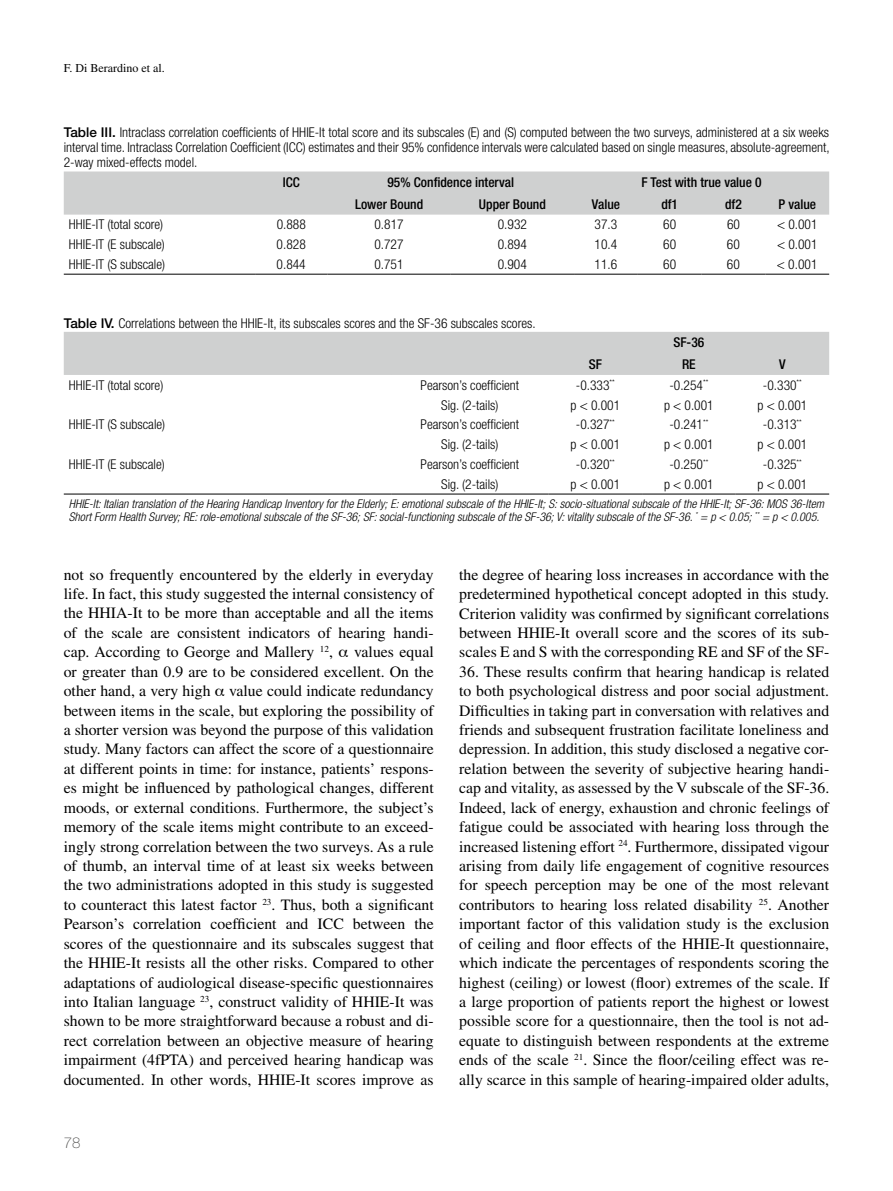
<style>
.page{position:relative;width:893px;height:1191px;background:#fff}
.page>*{position:absolute;margin:0;border:0;box-sizing:border-box;transform-origin:0 0}
.t1{font:15.75px/19.4px "Times LT Std";color:#000;text-align:justify}
.t2{font:100 15px "Helvetica Neue LT Std";color:#484847}
.t3{font:300 condensed 13.5px/15px "Helvetica Neue LT Std";color:#000;text-align:justify}
.t4{font:500 condensed 13.5px "Helvetica Neue LT Std";color:#000}
.t5{font:italic 300 condensed 12px/13.5px "Helvetica Neue LT Std";color:#000}
.t6{font:12px "Times LT Std";color:#000}
.s1{font-weight:500;font-stretch:normal}
</style>
<div class="page">
<div style="left:64px;top:171px;width:765px;height:44px;background:#cfd0d0"></div>
<hr style="left:64px;top:274px;width:191px;height:1px;background:#000">
<hr style="left:255px;top:274px;width:72px;height:1px;background:#000">
<hr style="left:327px;top:274px;width:124px;height:1px;background:#000">
<hr style="left:451px;top:274px;width:123px;height:1px;background:#000">
<hr style="left:574px;top:274px;width:64px;height:1px;background:#000">
<hr style="left:638px;top:274px;width:64px;height:1px;background:#000">
<hr style="left:702px;top:274px;width:63px;height:1px;background:#000">
<hr style="left:765px;top:274px;width:64px;height:1px;background:#000">
<div style="left:64px;top:332px;width:765px;height:43px;background:#cfd0d0"></div>
<hr style="left:391px;top:493px;width:158px;height:1px;background:#000">
<hr style="left:549px;top:493px;width:93px;height:1px;background:#000">
<hr style="left:642px;top:493px;width:94px;height:1px;background:#000">
<hr style="left:736px;top:493px;width:93px;height:1px;background:#000">
<hr style="left:64px;top:493px;width:327px;height:1px;background:#000">
<p class="t6" style="left:64px;top:61px;width:103px">F. Di Berardino et al.</p>
<p class="t3" style="left:64px;top:125px;width:767px"><span class="s1">Table III.</span> Intraclass correlation coefficients of HHIE-It total score and its subscales (E) and (S) computed between the two surveys, administered at a six weeks interval time. Intraclass Correlation Coefficient (ICC) estimates and their 95% confidence intervals were calculated based on single measures, absolute-agreement, 2-way mixed-effects model.</p>
<p class="t4" style="left:283px;top:174px;width:19px">ICC</p>
<p class="t4" style="left:387px;top:174px;width:128px">95% Confidence interval</p>
<p class="t4" style="left:641px;top:174px;width:122px">F Test with true value 0</p>
<p class="t4" style="left:355px;top:196px;width:70px">Lower Bound</p>
<p class="t4" style="left:479px;top:196px;width:68px">Upper Bound</p>
<p class="t4" style="left:592px;top:196px;width:30px">Value</p>
<p class="t4" style="left:661px;top:196px;width:18px">df1</p>
<p class="t4" style="left:725px;top:196px;width:18px">df2</p>
<p class="t4" style="left:778px;top:196px;width:39px">P value</p>
<p class="t3" style="left:69px;top:217px;width:96px">HHIE-IT (total score)</p>
<p class="t3" style="left:277px;top:217px;width:31px">0.888</p>
<p class="t3" style="left:374px;top:217px;width:31px">0.817</p>
<p class="t3" style="left:498px;top:217px;width:31px">0.932</p>
<p class="t3" style="left:595px;top:217px;width:24px">37.3</p>
<p class="t3" style="left:663px;top:217px;width:14px">60</p>
<p class="t3" style="left:727px;top:217px;width:14px">60</p>
<p class="t3" style="left:777px;top:217px;width:42px">&lt; 0.001</p>
<p class="t3" style="left:69px;top:237px;width:97px">HHIE-IT (E subscale)</p>
<p class="t3" style="left:277px;top:237px;width:31px">0.828</p>
<p class="t3" style="left:374px;top:237px;width:31px">0.727</p>
<p class="t3" style="left:498px;top:237px;width:31px">0.894</p>
<p class="t3" style="left:595px;top:237px;width:24px">10.4</p>
<p class="t3" style="left:663px;top:237px;width:14px">60</p>
<p class="t3" style="left:727px;top:237px;width:14px">60</p>
<p class="t3" style="left:777px;top:237px;width:42px">&lt; 0.001</p>
<p class="t3" style="left:69px;top:257px;width:98px">HHIE-IT (S subscale)</p>
<p class="t3" style="left:277px;top:257px;width:31px">0.844</p>
<p class="t3" style="left:374px;top:257px;width:31px">0.751</p>
<p class="t3" style="left:498px;top:257px;width:31px">0.904</p>
<p class="t3" style="left:594px;top:257px;width:24px">11.6</p>
<p class="t3" style="left:663px;top:257px;width:14px">60</p>
<p class="t3" style="left:727px;top:257px;width:14px">60</p>
<p class="t3" style="left:777px;top:257px;width:42px">&lt; 0.001</p>
<p class="t3" style="left:64px;top:315px;width:473px"><span class="s1">Table IV.</span> Correlations between the HHIE-It, its subscales scores and the SF-36 subscales scores.</p>
<p class="t4" style="left:673px;top:334px;width:32px">SF-36</p>
<p class="t4" style="left:589px;top:356px;width:15px">SF</p>
<p class="t4" style="left:682px;top:356px;width:15px">RE</p>
<p class="t4" style="left:779px;top:356px;width:8px">V</p>
<p class="t3" style="left:69px;top:377px;width:96px">HHIE-IT (total score)</p>
<p class="t3" style="left:420px;top:377px;width:100px">Pearson’s coefficient</p>
<p class="t3" style="left:576px;top:377px;width:40px">-0.333<sup>**</sup></p>
<p class="t3" style="left:669px;top:377px;width:40px">-0.254<sup>**</sup></p>
<p class="t3" style="left:763px;top:377px;width:40px">-0.330<sup>**</sup></p>
<p class="t3" style="left:441px;top:397px;width:59px">Sig. (2-tails)</p>
<p class="t3" style="left:570px;top:397px;width:51px">p &lt; 0.001</p>
<p class="t3" style="left:664px;top:397px;width:51px">p &lt; 0.001</p>
<p class="t3" style="left:757px;top:397px;width:51px">p &lt; 0.001</p>
<p class="t3" style="left:69px;top:417px;width:98px">HHIE-IT (S subscale)</p>
<p class="t3" style="left:420px;top:417px;width:100px">Pearson’s coefficient</p>
<p class="t3" style="left:576px;top:417px;width:40px">-0.327<sup>**</sup></p>
<p class="t3" style="left:669px;top:417px;width:40px">-0.241<sup>**</sup></p>
<p class="t3" style="left:763px;top:417px;width:40px">-0.313<sup>**</sup></p>
<p class="t3" style="left:441px;top:437px;width:59px">Sig. (2-tails)</p>
<p class="t3" style="left:570px;top:437px;width:51px">p &lt; 0.001</p>
<p class="t3" style="left:664px;top:437px;width:51px">p &lt; 0.001</p>
<p class="t3" style="left:757px;top:437px;width:51px">p &lt; 0.001</p>
<p class="t3" style="left:69px;top:457px;width:97px">HHIE-IT (E subscale)</p>
<p class="t3" style="left:420px;top:457px;width:100px">Pearson’s coefficient</p>
<p class="t3" style="left:576px;top:457px;width:40px">-0.320<sup>**</sup></p>
<p class="t3" style="left:669px;top:457px;width:40px">-0.250<sup>**</sup></p>
<p class="t3" style="left:763px;top:457px;width:40px">-0.325<sup>**</sup></p>
<p class="t3" style="left:441px;top:476px;width:59px">Sig. (2-tails)</p>
<p class="t3" style="left:570px;top:476px;width:51px">p &lt; 0.001</p>
<p class="t3" style="left:664px;top:476px;width:51px">p &lt; 0.001</p>
<p class="t3" style="left:757px;top:476px;width:51px">p &lt; 0.001</p>
<p class="t5" style="left:69px;top:497px;width:757px">HHIE-It: Italian translation of the Hearing Handicap Inventory for the Elderly; E: emotional subscale of the HHIE-It; S: socio-situational subscale of the HHIE-It; SF-36: MOS 36-Item<br>Short Form Health Survey; RE: role-emotional subscale of the SF-36; SF: social-functioning subscale of the SF-36; V: vitality subscale of the SF-36. <sup>*</sup> = p &lt; 0.05; <sup>**</sup> = p &lt; 0.005.</p>
<p class="t1" style="left:64px;top:564px;width:371px">not so frequently encountered by the elderly in everyday life. In fact, this study suggested the internal consistency of the HHIA-It to be more than acceptable and all the items of the scale are consistent indicators of hearing handi&shy;cap. According to George and Mallery <sup>12</sup>,</p>
<p class="t1" style="left:64px;top:642px;width:371px;text-indent:290px">values equal or greater than 0.9 are to be considered excellent. On the other hand, a very high value could indicate redundancy between items in the scale, but exploring the possibility of a shorter version was beyond the purpose of this validation study. Many factors can affect the score of a questionnaire at different points in time: for instance, patients’ respons&shy;es might be influenced by pathological changes, different moods, or external conditions. Furthermore, the subject’s memory of the scale items might contribute to an exceed&shy;ingly strong correlation between the two surveys. As a rule of thumb, an interval time of at least six weeks between the two administrations adopted in this study is suggested to counteract this latest factor <sup>23</sup>. Thus, both a significant Pearson’s correlation coefficient and ICC between the scores of the questionnaire and its subscales suggest that the HHIE-It resists all the other risks. Compared to other adaptations of audiological disease-specific questionnaires into Italian language <sup>23</sup>, construct validity of HHIE-It was shown to be more straightforward because a robust and di&shy;rect correlation between an objective measure of hearing impairment (4fPTA) and perceived hearing handicap was documented. In other words, HHIE-It scores improve as</p>
<p class="t2" style="left:64px;top:1134px;width:18px">78</p>
<p class="t1" style="left:459px;top:564px;width:371px">the degree of hearing loss increases in accordance with the predetermined hypothetical concept adopted in this study.<br>Criterion validity was confirmed by significant correlations between HHIE-It overall score and the scores of its sub&shy;scales E and S with the corresponding RE and SF of the SF-</p>
<p class="t1" style="left:459px;top:661px;width:371px">36. These results confirm that hearing handicap is related to both psychological distress and poor social adjustment.<br>Difficulties in taking part in conversation with relatives and friends and subsequent frustration facilitate loneliness and depression. In addition, this study disclosed a negative cor&shy;relation between the severity of subjective hearing handi&shy;cap and vitality, as assessed by the V subscale of the SF-36.<br>Indeed, lack of energy, exhaustion and chronic feelings of fatigue could be associated with hearing loss through the increased listening effort <sup>24</sup>. Furthermore, dissipated vigour arising from daily life engagement of cognitive resources for speech perception may be one of the most relevant contributors to hearing loss related disability <sup>25</sup>. Another important factor of this validation study is the exclusion of ceiling and floor effects of the HHIE-It questionnaire, which indicate the percentages of respondents scoring the highest (ceiling) or lowest (floor) extremes of the scale. If a large proportion of patients report the highest or lowest possible score for a questionnaire, then the tool is not ad&shy;equate to distinguish between respondents at the extreme ends of the scale <sup>21</sup>. Since the floor/ceiling effect was re&shy;ally scarce in this sample of hearing-impaired older adults,</p>
</div>
